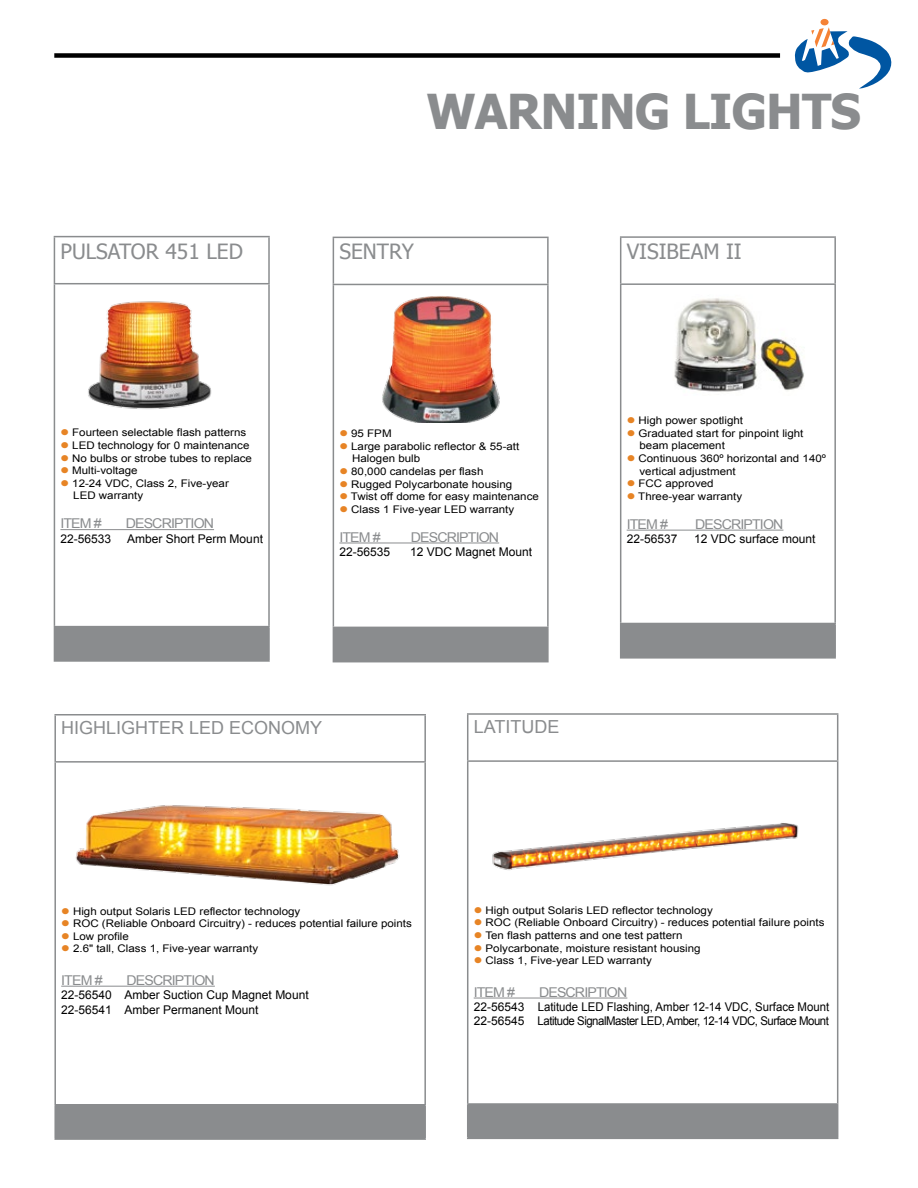
<style>
.page{position:relative;width:918px;height:1188px;background:#fff}
.page>*{position:absolute;margin:0;border:0;box-sizing:border-box;transform-origin:0 0}
.t1{font:700 48px "Tahoma";letter-spacing:-.02em;color:#8a8c8e}
.t2{font:21px "Tahoma";color:#8a8c8e}
.t3{font:18px "Arial";color:#8a8c8e}
.t4{font:13.5px "Arial";letter-spacing:-.06em;color:#8a8c8e;scale:1.05 1}
.t5{font:12px/14.4px "Arial";color:#000}
.t6{font:10.5px/12.6px "Arial";color:#000;scale:1.1 1}
.s1{color:#e78425}
</style>
<div class="page">
<div style="left:820px;top:19px;width:9px;height:6px;background:#f58235;border-radius:50%"></div>
<svg style="left:795px;top:27px;width:96px;height:62px"></svg>
<div style="left:54px;top:53px;width:726px;height:5px;background:#000"></div>
<div style="left:468px;top:1104px;width:370px;height:34px;background:#8a8c8e"></div>
<hr style="left:467px;top:762px;width:1px;height:341px;background:#8a8c8e">
<hr style="left:837px;top:762px;width:1px;height:341px;background:#8a8c8e">
<hr style="left:467px;top:1103px;width:371px;height:2px;background:#8a8c8e">
<hr style="left:467px;top:1105px;width:1px;height:33px;background:#8a8c8e">
<hr style="left:467px;top:1138px;width:371px;height:1px;background:#8a8c8e">
<hr style="left:467px;top:713px;width:371px;height:2px;background:#8a8c8e">
<hr style="left:467px;top:715px;width:1px;height:45px;background:#8a8c8e">
<hr style="left:837px;top:715px;width:1px;height:45px;background:#8a8c8e">
<hr style="left:467px;top:760px;width:371px;height:2px;background:#8a8c8e">
<hr style="left:474px;top:998px;width:153px;height:1px;background:#8a8c8e">
<div style="left:621px;top:623px;width:214px;height:35px;background:#8a8c8e"></div>
<hr style="left:620px;top:236px;width:216px;height:2px;background:#8a8c8e">
<hr style="left:620px;top:238px;width:1px;height:45px;background:#8a8c8e">
<hr style="left:834px;top:238px;width:2px;height:45px;background:#8a8c8e">
<hr style="left:620px;top:283px;width:216px;height:2px;background:#8a8c8e">
<hr style="left:620px;top:285px;width:1px;height:338px;background:#8a8c8e">
<hr style="left:834px;top:285px;width:2px;height:338px;background:#8a8c8e">
<hr style="left:620px;top:623px;width:216px;height:1px;background:#8a8c8e">
<hr style="left:620px;top:624px;width:1px;height:33px;background:#8a8c8e">
<hr style="left:834px;top:624px;width:2px;height:33px;background:#8a8c8e">
<hr style="left:620px;top:657px;width:216px;height:2px;background:#8a8c8e">
<hr style="left:627px;top:530px;width:156px;height:1px;background:#8a8c8e">
<div style="left:54px;top:627px;width:215px;height:34px;background:#8a8c8e"></div>
<hr style="left:54px;top:236px;width:216px;height:1px;background:#8a8c8e">
<hr style="left:54px;top:237px;width:1px;height:46px;background:#8a8c8e">
<hr style="left:268px;top:237px;width:2px;height:46px;background:#8a8c8e">
<hr style="left:54px;top:283px;width:216px;height:1px;background:#8a8c8e">
<hr style="left:54px;top:284px;width:1px;height:342px;background:#8a8c8e">
<hr style="left:268px;top:284px;width:2px;height:342px;background:#8a8c8e">
<hr style="left:54px;top:626px;width:216px;height:1px;background:#8a8c8e">
<hr style="left:268px;top:627px;width:2px;height:33px;background:#8a8c8e">
<hr style="left:54px;top:660px;width:216px;height:2px;background:#8a8c8e">
<hr style="left:60px;top:529px;width:154px;height:1px;background:#8a8c8e">
<div style="left:333px;top:627px;width:215px;height:35px;background:#8a8c8e"></div>
<hr style="left:333px;top:237px;width:216px;height:1px;background:#8a8c8e">
<hr style="left:333px;top:238px;width:1px;height:46px;background:#8a8c8e">
<hr style="left:547px;top:238px;width:2px;height:46px;background:#8a8c8e">
<hr style="left:333px;top:284px;width:216px;height:1px;background:#8a8c8e">
<hr style="left:333px;top:285px;width:1px;height:342px;background:#8a8c8e">
<hr style="left:547px;top:285px;width:2px;height:342px;background:#8a8c8e">
<hr style="left:333px;top:627px;width:216px;height:1px;background:#8a8c8e">
<hr style="left:547px;top:628px;width:2px;height:33px;background:#8a8c8e">
<hr style="left:333px;top:661px;width:216px;height:1px;background:#8a8c8e">
<hr style="left:339px;top:542px;width:160px;height:1px;background:#8a8c8e">
<div style="left:55px;top:1105px;width:370px;height:34px;background:#8a8c8e"></div>
<hr style="left:54px;top:763px;width:2px;height:341px;background:#8a8c8e">
<hr style="left:424px;top:763px;width:2px;height:341px;background:#8a8c8e">
<hr style="left:54px;top:1104px;width:372px;height:2px;background:#8a8c8e">
<hr style="left:54px;top:1106px;width:2px;height:32px;background:#8a8c8e">
<hr style="left:424px;top:1106px;width:2px;height:32px;background:#8a8c8e">
<hr style="left:54px;top:1138px;width:372px;height:2px;background:#8a8c8e">
<hr style="left:54px;top:714px;width:372px;height:2px;background:#8a8c8e">
<hr style="left:54px;top:715px;width:2px;height:46px;background:#8a8c8e">
<hr style="left:424px;top:715px;width:2px;height:46px;background:#8a8c8e">
<hr style="left:54px;top:761px;width:372px;height:2px;background:#8a8c8e">
<hr style="left:61px;top:986px;width:154px;height:1px;background:#8a8c8e">
<img style="left:88px;top:301px;width:124px;height:108px">
<img style="left:382px;top:296px;width:118px;height:127px">
<img style="left:75px;top:805px;width:325px;height:81px">
<img style="left:492px;top:823px;width:307px;height:47px">
<img style="left:674px;top:298px;width:130px;height:94px">
<h2 class="t2" style="left:60px;top:237px;width:184px">PULSATOR 451 LED</h2>
<p class="t6" style="left:60px;top:427px;width:170px"><span class="s1">●</span> Fourteen selectable flash patterns</p>
<p class="t6" style="left:60px;top:439px;width:173px"><span class="s1">●</span> LED technology for 0 maintenance</p>
<p class="t6" style="left:60px;top:452px;width:176px"><span class="s1">●</span> No bulbs or strobe tubes to replace</p>
<p class="t6" style="left:60px;top:464px;width:72px"><span class="s1">●</span> Multi-voltage</p>
<p class="t6" style="left:73px;top:477px;width:143px;text-indent:-13px"><span class="s1">●</span> 12-24 VDC, Class 2, Five-year<br>LED warranty</p>
<p class="t4" style="left:60px;top:515px;width:41px">ITEM #</p>
<p class="t4" style="left:126px;top:515px;width:86px">DESCRIPTION</p>
<p class="t5" style="left:60px;top:531px;width:52px">22-56533</p>
<p class="t5" style="left:127px;top:531px;width:137px">Amber Short Perm Mount</p>
<h1 class="t1" style="left:426px;top:78px;width:436px">WARNING LIGHTS</h1>
<h2 class="t2" style="left:339px;top:238px;width:76px">SENTRY</h2>
<h2 class="t2" style="left:627px;top:237px;width:117px">VISIBEAM II</h2>
<p class="t6" style="left:339px;top:427px;width:49px"><span class="s1">●</span> 95 FPM</p>
<p class="t6" style="left:352px;top:440px;width:153px;text-indent:-13px"><span class="s1">●</span> Large parabolic reflector &amp; 55-att<br>Halogen bulb</p>
<p class="t6" style="left:339px;top:465px;width:132px"><span class="s1">●</span> 80,000 candelas per flash</p>
<p class="t6" style="left:339px;top:478px;width:159px"><span class="s1">●</span> Rugged Polycarbonate housing</p>
<p class="t6" style="left:339px;top:490px;width:183px"><span class="s1">●</span> Twist off dome for easy maintenance</p>
<p class="t6" style="left:339px;top:503px;width:160px"><span class="s1">●</span> Class 1 Five-year LED warranty</p>
<p class="t4" style="left:339px;top:528px;width:41px">ITEM #</p>
<p class="t4" style="left:411px;top:528px;width:86px">DESCRIPTION</p>
<p class="t5" style="left:339px;top:545px;width:52px">22-56535</p>
<p class="t5" style="left:410px;top:545px;width:124px">12 VDC Magnet Mount</p>
<p class="t6" style="left:627px;top:414px;width:107px"><span class="s1">●</span> High power spotlight</p>
<p class="t6" style="left:640px;top:427px;width:151px;text-indent:-13px"><span class="s1">●</span> Graduated start for pinpoint light beam placement</p>
<p class="t6" style="left:640px;top:452px;width:171px;text-indent:-13px"><span class="s1">●</span> Continuous 360º horizontal and 140º vertical adjustment</p>
<p class="t6" style="left:627px;top:477px;width:81px"><span class="s1">●</span> FCC approved</p>
<p class="t6" style="left:627px;top:490px;width:107px"><span class="s1">●</span> Three-year warranty</p>
<p class="t4" style="left:627px;top:515px;width:41px">ITEM #</p>
<p class="t4" style="left:695px;top:515px;width:86px">DESCRIPTION</p>
<p class="t5" style="left:627px;top:532px;width:52px">22-56537</p>
<p class="t5" style="left:694px;top:532px;width:123px">12 VDC surface mount</p>
<h3 class="t3" style="left:61px;top:716px;width:263px">HIGHLIGHTER LED ECONOMY</h3>
<h3 class="t3" style="left:474px;top:715px;width:87px">LATITUDE</h3>
<p class="t6" style="left:61px;top:905px;width:219px"><span class="s1">●</span> High output Solaris LED reflector technology</p>
<p class="t6" style="left:61px;top:917px;width:320px"><span class="s1">●</span> ROC (Reliable Onboard Circuitry) - reduces potential failure points</p>
<p class="t6" style="left:61px;top:930px;width:63px"><span class="s1">●</span> Low profile</p>
<p class="t6" style="left:61px;top:942px;width:181px"><span class="s1">●</span> 2.6" tall, Class 1, Five-year warranty</p>
<p class="t4" style="left:61px;top:971px;width:41px">ITEM #</p>
<p class="t4" style="left:127px;top:971px;width:86px">DESCRIPTION</p>
<p class="t5" style="left:61px;top:988px;width:249px">22-56540 Amber Suction Cup Magnet Mount<br>22-56541 Amber Permanent Mount</p>
<p class="t6" style="left:474px;top:904px;width:219px"><span class="s1">●</span> High output Solaris LED reflector technology</p>
<p class="t6" style="left:474px;top:917px;width:320px"><span class="s1">●</span> ROC (Reliable Onboard Circuitry) - reduces potential failure points</p>
<p class="t6" style="left:474px;top:929px;width:191px"><span class="s1">●</span> Ten flash patterns and one test pattern</p>
<p class="t6" style="left:474px;top:942px;width:208px"><span class="s1">●</span> Polycarbonate, moisture resistant housing</p>
<p class="t6" style="left:474px;top:954px;width:163px"><span class="s1">●</span> Class 1, Five-year LED warranty</p>
<p class="t4" style="left:474px;top:983px;width:41px">ITEM #</p>
<p class="t4" style="left:539px;top:983px;width:86px">DESCRIPTION</p>
<p class="t5" style="left:474px;top:1000px;width:357px">22-56543 Latitude LED Flashing, Amber 12-14 VDC, Surface Mount<br>22-56545 Latitude SignalMaster LED, Amber, 12-14 VDC, Surface Mount</p>
</div>
